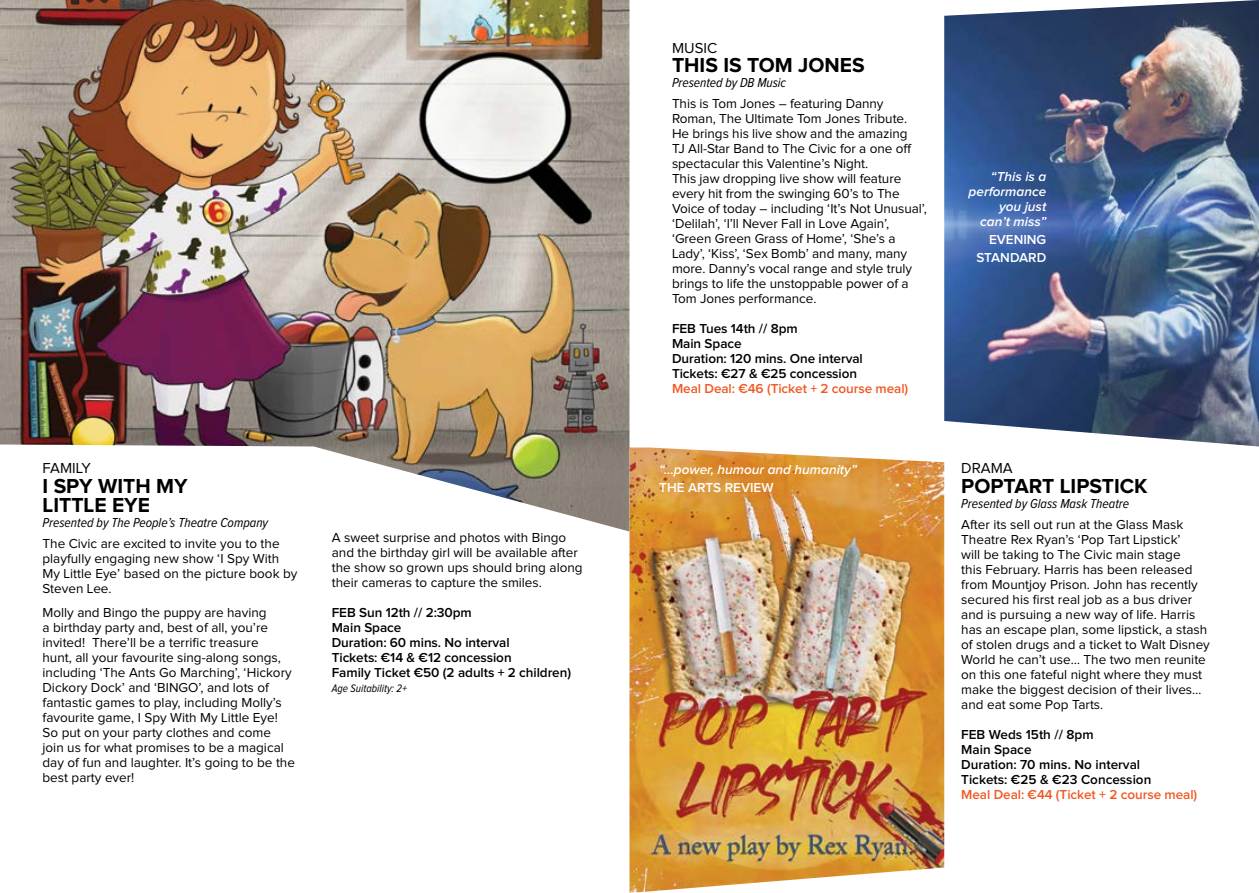
<style>
.page{position:relative;width:1259px;height:893px;background:#fff}
.page>*{position:absolute;margin:0;border:0;box-sizing:border-box;transform-origin:0 0}
.t1{font:700 21px/19.5px "Proxima Nova";color:#000}
.t2{font:15px "Proxima Nova";color:#000}
.t3{font:13.5px/15px "Proxima Nova";color:#000}
.t4{font:600 13.5px/15px "Proxima Nova";letter-spacing:-.005em;color:#000}
.t5{font:italic 13.5px "Proxima Nova Cond";color:#000}
.t6{font:600 13.5px "Proxima Nova";letter-spacing:-.005em;color:#f15822}
.t7{font:italic 600 13.5px/15px "Proxima Nova";color:#fff;text-align:right}
.t8{font:600 13.5px/18px "Proxima Nova";color:#fff;text-align:right}
.t9{font:italic 11.25px "Proxima Nova Cond";color:#000}
</style>
<div class="page">
<img style="left:0;top:0;width:629px;height:531px">
<img style="left:944px;top:0;width:315px;height:446px">
<img style="left:629px;top:447px;width:315px;height:446px">
<p class="t2" style="left:43px;top:462px;width:50px">FAMILY</p>
<h1 class="t1" style="left:43px;top:477px;width:147px">I SPY WITH MY<br>LITTLE EYE</h1>
<p class="t5" style="left:43px;top:517px;width:227px">Presented by The People’s Theatre Company</p>
<p class="t3" style="left:43px;top:537px;width:256px">The Civic are excited to invite you to the playfully engaging new show ‘I Spy With My Little Eye’ based on the picture book by Steven Lee.</p>
<p class="t3" style="left:43px;top:606px;width:254px">Molly and Bingo the puppy are having<br>a birthday party and, best of all, you’re invited! There’ll be a terrific treasure<br>hunt, all your favourite sing-along songs, including ‘The Ants Go Marching’, ‘Hickory Dickory Dock’ and ‘BINGO’, and lots of fantastic games to play, including Molly’s favourite game, I Spy With My Little Eye!<br>So put on your party clothes and come join us for what promises to be a magical day of fun and laughter. It’s going to be the best party ever!</p>
<p class="t3" style="left:332px;top:531px;width:252px">A sweet surprise and photos with Bingo and the birthday girl will be available after the show so grown ups should bring along their cameras to capture the smiles.</p>
<p class="t4" style="left:332px;top:606px;width:241px">FEB Sun 12th // 2:30pm<br>Main Space<br>Duration: 60 mins. No interval<br>Tickets: €14 &amp; €12 concession<br>Family Ticket €50 (2 adults + 2 children)</p>
<p class="t9" style="left:332px;top:683px;width:77px">Age Suitability: 2+</p>
<p class="t2" style="left:672px;top:41px;width:47px">MUSIC</p>
<h1 class="t1" style="left:672px;top:56px;width:194px">THIS IS TOM JONES</h1>
<p class="t5" style="left:672px;top:76px;width:116px">Presented by DB Music</p>
<p class="t3" style="left:672px;top:97px;width:256px">This is Tom Jones – featuring Danny Roman, The Ultimate Tom Jones Tribute.<br>He brings his live show and the amazing<br>TJ All-Star Band to The Civic for a one off spectacular this Valentine’s Night.<br>This jaw dropping live show will feature every hit from the swinging 60’s to The Voice of today – including ‘It’s Not Unusual’, ‘Delilah’, ‘I’ll Never Fall in Love Again’, ‘Green Green Grass of Home’, ‘She’s a Lady’, ‘Kiss’, ‘Sex Bomb’ and many, many more. Danny’s vocal range and style truly brings to life the unstoppable power of a Tom Jones performance.</p>
<p class="t4" style="left:672px;top:322px;width:192px">FEB Tues 14th // 8pm<br>Main Space<br>Duration: 120 mins. One interval<br>Tickets: €27 &amp; €25 concession</p>
<p class="t6" style="left:672px;top:382px;width:238px">Meal Deal: €46 (Ticket + 2 course meal)</p>
<p class="t7" style="left:659px;top:462px;width:199px">“…power, humour and humanity”</p>
<p class="t8" style="left:659px;top:479px;width:116px">THE ARTS REVIEW</p>
<p class="t7" style="left:968px;top:169px;width:79px">“This is a performance you just can’t miss”</p>
<p class="t8" style="left:976px;top:231px;width:71px">EVENING<br>STANDARD</p>
<p class="t2" style="left:961px;top:462px;width:53px">DRAMA</p>
<h1 class="t1" style="left:961px;top:477px;width:188px">POPTART LIPSTICK</h1>
<p class="t5" style="left:961px;top:497px;width:169px">Presented by Glass Mask Theatre</p>
<p class="t3" style="left:961px;top:517px;width:250px">After its sell out run at the Glass Mask Theatre Rex Ryan’s ‘Pop Tart Lipstick’<br>will be taking to The Civic main stage<br>this February. Harris has been released from Mountjoy Prison. John has recently secured his first real job as a bus driver and is pursuing a new way of life. Harris has an escape plan, some lipstick, a stash of stolen drugs and a ticket to Walt Disney World he can’t use… The two men reunite on this one fateful night where they must make the biggest decision of their lives… and eat some Pop Tarts.</p>
<p class="t4" style="left:961px;top:727px;width:192px">FEB Weds 15th // 8pm<br>Main Space<br>Duration: 70 mins. No interval<br>Tickets: €25 &amp; €23 Concession</p>
<p class="t6" style="left:961px;top:788px;width:237px">Meal Deal: €44 (Ticket + 2 course meal)</p>
</div>
